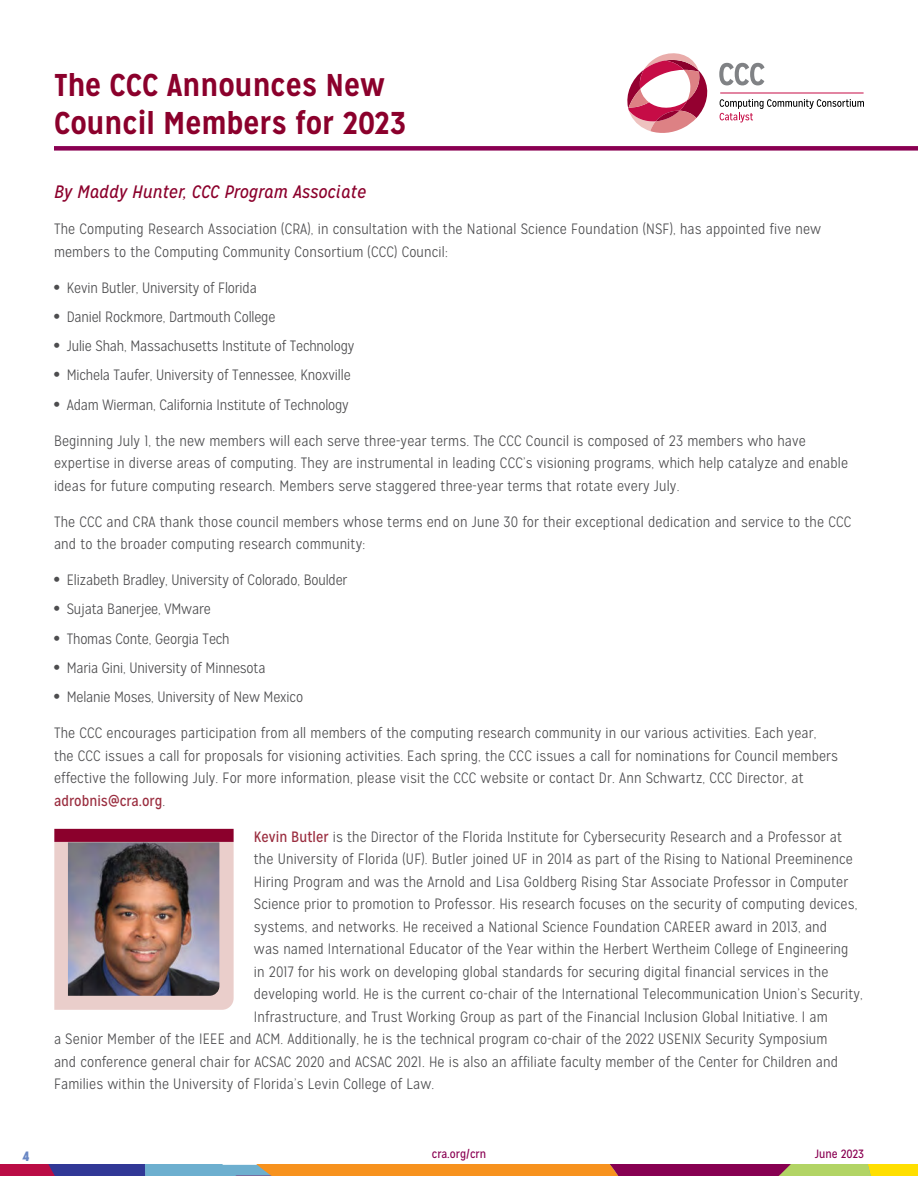
<style>
.page{position:relative;width:918px;height:1188px;background:#fff}
.page>*{position:absolute;margin:0;border:0;box-sizing:border-box;transform-origin:0 0}
.ARTICLE_TITLE{font:700 31.5px/37.5px "Mission Gothic";color:#8b002c}
.AUTHOR{font:italic 18px "Mission Gothic";letter-spacing:.01em;color:#8b002c}
.BODY{font:300 15px/22.5px "Mission Gothic";letter-spacing:.01em;color:#4d4d4f}
.BODY-2{font:300 15px "Mission Gothic";letter-spacing:-.01em;color:#4d4d4f}
.t1{font:900 13.5px "Mission Gothic";color:#6987c4}
.t2{font:12px "Mission Gothic";color:#8a0052}
.s1{font-weight:900}
.s2{font-weight:400;color:#9a2d3f}
</style>
<div class="page">
<svg style="left:0;top:1165px;width:918px;height:11px;background:#b27351"></svg>
<svg style="left:720px;top:99px;width:144px;height:24px"></svg>
<svg style="left:719px;top:63px;width:46px;height:22px"></svg>
<hr style="left:720px;top:93px;width:144px;height:1px;background:#c60c46">
<svg style="left:627px;top:53px;width:81px;height:80px"></svg>
<div style="left:54px;top:146px;width:864px;height:5px;background:#8a0052"></div>
<svg style="left:54px;top:842px;width:180px;height:168px;background:#e9cecb"></svg>
<div style="left:54px;top:829px;width:180px;height:13px;background:#8b002c"></div>
<img style="left:68px;top:842px;width:151px;height:154px">
<p class="ARTICLE_TITLE" style="left:54px;top:66px;width:354px">The CCC Announces New<br>Council Members for 2023</p>
<p class="AUTHOR" style="left:54px;top:181px;width:314px">By Maddy Hunter, CCC Program Associate</p>
<p class="BODY" style="left:54px;top:218px;width:769px">The Computing Research Association (CRA), in consultation with the National Science Foundation (NSF), has appointed five new members to the Computing Community Consortium (CCC) Council:</p>
<p class="BODY-2" style="left:54px;top:279px;width:204px"><span class="s1">•</span> Kevin Butler, University of Florida</p>
<p class="BODY-2" style="left:54px;top:308px;width:223px"><span class="s1">•</span> Daniel Rockmore, Dartmouth College</p>
<p class="BODY-2" style="left:54px;top:337px;width:302px"><span class="s1">•</span> Julie Shah, Massachusetts Institute of Technology</p>
<p class="BODY-2" style="left:54px;top:366px;width:298px"><span class="s1">•</span> Michela Taufer, University of Tennessee, Knoxville</p>
<p class="BODY-2" style="left:54px;top:396px;width:296px"><span class="s1">•</span> Adam Wierman, California Institute of Technology</p>
<p class="BODY" style="left:54px;top:429px;width:796px">Beginning July 1, the new members will each serve three-year terms. The CCC Council is composed of 23 members who have expertise in diverse areas of computing. They are instrumental in leading CCC’s visioning programs, which help catalyze and enable ideas for future computing research. Members serve staggered three-year terms that rotate every July.</p>
<p class="BODY" style="left:54px;top:510px;width:799px">The CCC and CRA thank those council members whose terms end on June 30 for their exceptional dedication and service to the CCC and to the broader computing research community:</p>
<p class="BODY-2" style="left:54px;top:571px;width:295px"><span class="s1">•</span> Elizabeth Bradley, University of Colorado, Boulder</p>
<p class="BODY-2" style="left:54px;top:600px;width:158px"><span class="s1">•</span> Sujata Banerjee, VMware</p>
<p class="BODY-2" style="left:54px;top:630px;width:177px"><span class="s1">•</span> Thomas Conte, Georgia Tech</p>
<p class="BODY-2" style="left:54px;top:659px;width:213px"><span class="s1">•</span> Maria Gini, University of Minnesota</p>
<p class="BODY-2" style="left:54px;top:688px;width:251px"><span class="s1">•</span> Melanie Moses, University of New Mexico</p>
<p class="BODY" style="left:54px;top:722px;width:786px">The CCC encourages participation from all members of the computing research community in our various activities. Each year, the CCC issues a call for proposals for visioning activities. Each spring, the CCC issues a call for nominations for Council members effective the following July. For more information, please visit the CCC website or contact Dr. Ann Schwartz, CCC Director, at <span class="s2">adrobnis@cra.org</span>.</p>
<p class="BODY" style="left:254px;top:825px;width:590px"><span class="s2">Kevin Butler</span> is the Director of the Florida Institute for Cybersecurity Research and a Professor at</p>
<p class="BODY" style="left:254px;top:848px;width:600px">the University of Florida (UF). Butler joined UF in 2014 as part of the Rising to National Preeminence</p>
<p class="BODY" style="left:254px;top:870px;width:596px">Hiring Program and was the Arnold and Lisa Goldberg Rising Star Associate Professor in Computer</p>
<p class="BODY" style="left:254px;top:893px;width:605px">Science prior to promotion to Professor. His research focuses on the security of computing devices,</p>
<p class="BODY" style="left:254px;top:915px;width:575px">systems, and networks. He received a National Science Foundation CAREER award in 2013, and</p>
<p class="BODY" style="left:254px;top:938px;width:596px">was named International Educator of the Year within the Herbert Wertheim College of Engineering</p>
<p class="BODY" style="left:254px;top:960px;width:576px">in 2017 for his work on developing global standards for securing digital financial services in the</p>
<p class="BODY" style="left:254px;top:983px;width:611px">developing world. He is the current co-chair of the International Telecommunication Union’s Security,</p>
<p class="BODY" style="left:254px;top:1005px;width:575px">Infrastructure, and Trust Working Group as part of the Financial Inclusion Global Initiative. I am</p>
<p class="BODY" style="left:54px;top:1028px;width:775px">a Senior Member of the IEEE and ACM. Additionally, he is the technical program co-chair of the 2022 USENIX Security Symposium</p>
<p class="BODY" style="left:54px;top:1050px;width:785px">and conference general chair for ACSAC 2020 and ACSAC 2021. He is also an affiliate faculty member of the Center for Children and</p>
<p class="BODY" style="left:54px;top:1073px;width:382px">Families within the University of Florida’s Levin College of Law.</p>
<p class="t1" style="left:23px;top:1147px;width:8px">4</p>
<p class="t2" style="left:432px;top:1147px;width:56px">cra.org/crn</p>
<p class="t2" style="left:815px;top:1147px;width:51px">June 2023</p>
</div>
